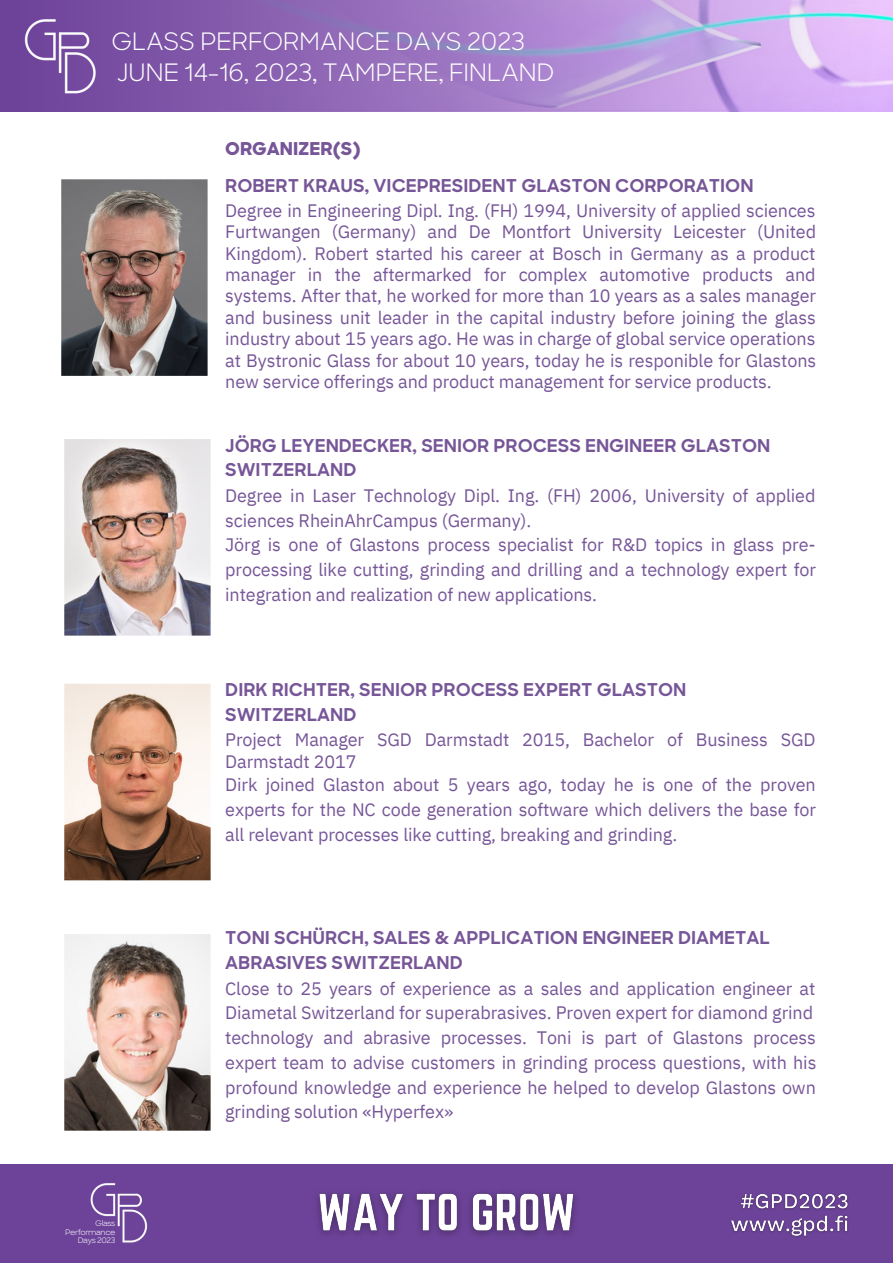
<style>
.page{position:relative;width:893px;height:1264px;background:#fff}
.page>*{position:absolute;margin:0;border:0;box-sizing:border-box;transform-origin:0 0}
.t1{font:24px/30.6px "Sharp Sans";letter-spacing:-.02em;color:#fff}
.t2{font:18px/24.8px "IBM Plex Sans";letter-spacing:-.005em;color:#775698}
.t3{font:700 18px/24.8px "Sharp Sans";color:#775698}
.t4{font:800 18px "Sharp Sans";color:#775698}
.t5{font:7.8px/8.1px "Sharp Sans";letter-spacing:-.05em;color:#fff;text-align:right}
</style>
<div class="page">
<div style="left:0;top:1163px;width:892px;height:99px;background:#6d4399"></div>
<img style="left:731px;top:1193px;width:117px;height:44px">
<img style="left:90px;top:1183px;width:58px;height:60px">
<img style="left:317px;top:1192px;width:259px;height:44px">
<svg style="left:131px;top:0;width:761px;height:110px;background:#aa87cd"></svg>
<img style="left:0;top:0;width:131px;height:110px">
<svg style="left:61px;top:179px;width:147px;height:197px;background:#82736e"></svg>
<img style="left:64px;top:439px;width:147px;height:197px">
<svg style="left:64px;top:684px;width:147px;height:197px;background:#b99783"></svg>
<svg style="left:64px;top:934px;width:147px;height:197px"></svg>
<h1 class="t1" style="left:111px;top:29px;width:445px">GLASS PERFORMANCE DAYS 2023<br>JUNE 14-16, 2023, TAMPERE, FINLAND</h1>
<p class="t4" style="left:225px;top:141px;width:137px">ORGANIZER(S)</p>
<p class="t3" style="left:225px;top:175px;width:530px">ROBERT KRAUS, VICEPRESIDENT GLASTON CORPORATION</p>
<p class="t2" style="left:225px;top:199px;width:592px;line-height:21.3px;text-align:justify">Degree in Engineering Dipl. Ing. (FH) 1994, University of applied sciences Furtwangen (Germany) and De Montfort University Leicester (United Kingdom). Robert started his career at Bosch in Germany as a product manager in the aftermarked for complex automotive products and systems. After that, he worked for more than 10 years as a sales manager and business unit leader in the capital industry before joining the glass industry about 15 years ago. He was in charge of global service operations at Bystronic Glass for about 10 years, today he is responible for Glastons new service offerings and product management for service products.</p>
<p class="t3" style="left:225px;top:434px;width:546px">JÖRG LEYENDECKER, SENIOR PROCESS ENGINEER GLASTON<br>SWITZERLAND</p>
<p class="t2" style="left:225px;top:483px;width:592px">Degree in Laser Technology Dipl. Ing. (FH) 2006, University of applied sciences RheinAhrCampus (Germany).<br>Jörg is one of Glastons process specialist for R&amp;D topics in glass pre&shy;processing like cutting, grinding and drilling and a technology expert for integration and realization of new applications.</p>
<p class="t3" style="left:225px;top:679px;width:462px">DIRK RICHTER, SENIOR PROCESS EXPERT GLASTON<br>SWITZERLAND</p>
<p class="t2" style="left:225px;top:728px;width:591px;line-height:21.3px">Project Manager SGD Darmstadt 2015, Bachelor of Business SGD<br>Darmstadt 2017</p>
<p class="t2" style="left:225px;top:772px;width:592px;text-align:justify">Dirk joined Glaston about 5 years ago, today he is one of the proven experts for the NC code generation software which delivers the base for all relevant processes like cutting, breaking and grinding.</p>
<p class="t5" style="left:65px;top:1220px;width:51px">Glass<br>Performance<br>Days 2023</p>
<p class="t3" style="left:225px;top:927px;width:546px">TONI SCHÜRCH, SALES &amp; APPLICATION ENGINEER DIAMETAL<br>ABRASIVES SWITZERLAND</p>
<p class="t2" style="left:225px;top:975px;width:592px">Close to 25 years of experience as a sales and application engineer at Diametal Switzerland for superabrasives. Proven expert for diamond grind technology and abrasive processes. Toni is part of Glastons process expert team to advise customers in grinding process questions, with his profound knowledge and experience he helped to develop Glastons own grinding solution «Hyperfex»</p>
</div>
